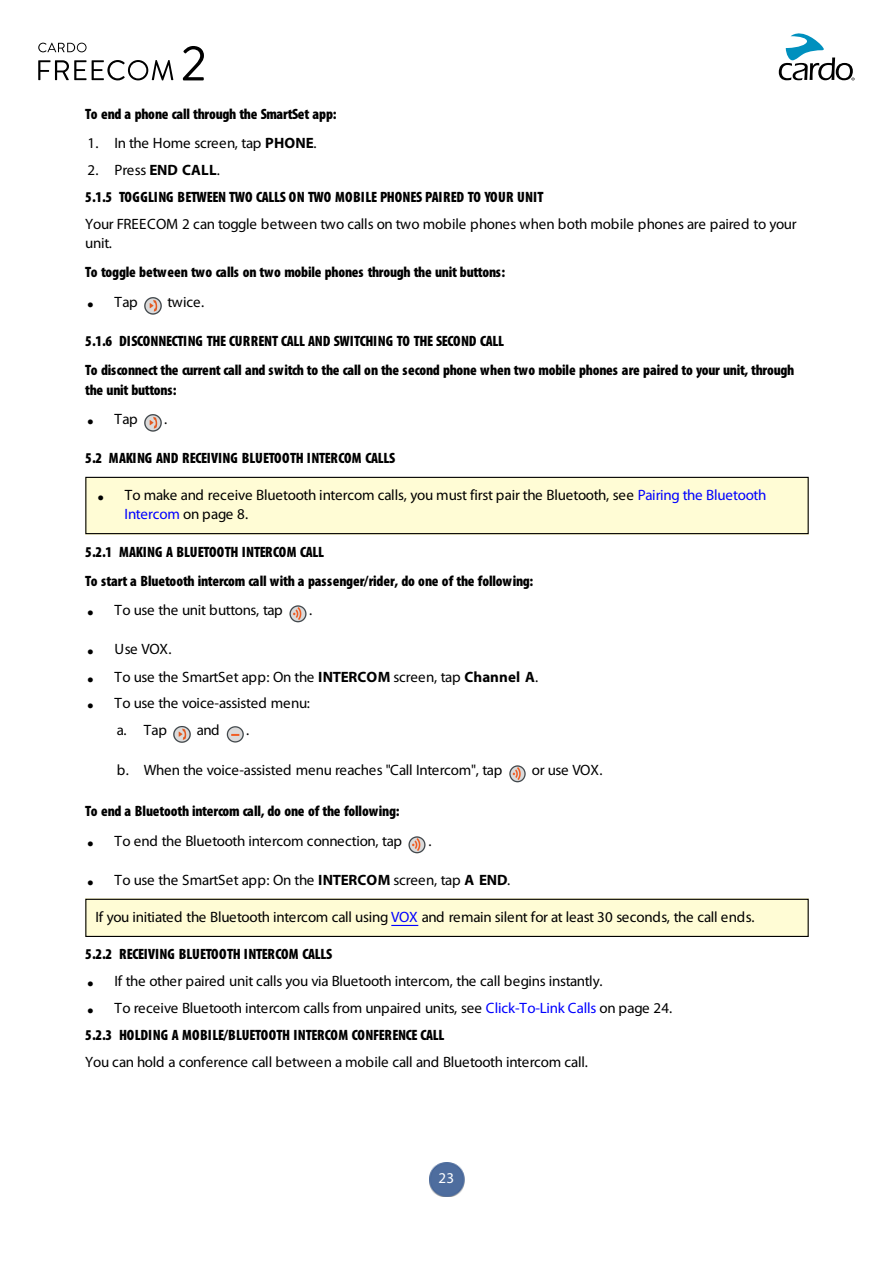
<style>
.page{position:relative;width:893px;height:1263px;background:#fff}
.page>*{position:absolute;margin:0;border:0;box-sizing:border-box;transform-origin:0 0}
.t1{font:15px/26.8px "Myriad Pro";letter-spacing:-.02em;color:#000}
.t2{font:900 condensed 15px/29.4px "Myriad Pro";letter-spacing:-.015em;color:#000}
.t3{font:15px "Myriad Pro";letter-spacing:-.025em;color:#00f}
.t4{font:700 15px "Myriad Pro";letter-spacing:.005em;color:#000}
.t5{font:15px "Myriad Pro";color:#fff}
.t6{font:6px "MS Gothic";color:#000}
.s1{font-weight:400;font-stretch:normal}
.s2{font-weight:700;font-stretch:normal}
.s3{font-weight:400}
.s4{font-weight:900;font-stretch:condensed}
.s5{color:#00f}
.s6{color:#000}
.s7{font-weight:700}
</style>
<div class="page">
<img style="left:430px;top:1162px;width:34px;height:35px">
<img style="left:144px;top:297px;width:18px;height:18px">
<img style="left:144px;top:414px;width:18px;height:18px">
<div style="left:85px;top:477px;width:724px;height:57px;background:#fffcd5"></div>
<div style="left:85px;top:477px;width:724px;height:57px;border:1px solid #000"></div>
<img style="left:289px;top:605px;width:18px;height:18px">
<img style="left:173px;top:726px;width:18px;height:17px">
<img style="left:226px;top:726px;width:18px;height:17px">
<img style="left:509px;top:765px;width:17px;height:18px">
<img style="left:408px;top:836px;width:18px;height:18px">
<div style="left:85px;top:899px;width:724px;height:38px;background:#fffcd5"></div>
<svg style="left:391px;top:925px;width:27px;height:1px"></svg>
<div style="left:85px;top:899px;width:724px;height:38px;border:1px solid #000"></div>
<svg style="left:38px;top:60px;width:135px;height:20px"></svg>
<svg style="left:38px;top:43px;width:49px;height:9px"></svg>
<svg style="left:183px;top:46px;width:21px;height:34px"></svg>
<svg style="left:779px;top:33px;width:76px;height:47px"></svg>
<p class="t2" style="left:115px;top:99px;width:224px;text-indent:-29px">To end a phone call through the SmartSet app:<br><span class="s1">In the Home screen, tap</span> <span class="s2">PHONE</span><span class="s1">.</span></p>
<p class="t1" style="left:88px;top:130px;width:12px">1.</p>
<p class="t1" style="left:88px;top:157px;width:12px">2.</p>
<p class="t4" style="left:114px;top:162px;width:107px"><span class="s3">Press</span> END CALL<span class="s3">.</span></p>
<p class="t2" style="left:119px;top:183px;width:426px">TOGGLING BETWEEN TWO CALLS ON TWO MOBILE PHONES PAIRED TO YOUR UNIT</p>
<p class="t1" style="left:85px;top:184px;width:713px"><span class="s4">5.1.5<br></span>Your FREECOM 2 can toggle between two calls on two mobile phones when both mobile phones are paired to your</p>
<p class="t1" style="left:85px;top:230px;width:28px">unit.</p>
<p class="t2" style="left:85px;top:258px;width:421px">To toggle between two calls on two mobile phones through the unit buttons:</p>
<p class="t1" style="left:167px;top:288px;width:38px">twice.</p>
<p class="t1" style="left:115px;top:288px;width:25px">Tap</p>
<p class="t6" style="left:88px;top:301px;width:7px">●</p>
<p class="t2" style="left:119px;top:327px;width:387px">DISCONNECTING THE CURRENT CALL AND SWITCHING TO THE SECOND CALL</p>
<p class="t2" style="left:85px;top:327px;width:711px">5.1.6<br>To disconnect the current call and switch to the call on the second phone when two mobile phones are paired to your unit, through</p>
<p class="t2" style="left:164px;top:375px;width:14px;text-indent:-79px">the unit buttons: <span class="s1">.</span></p>
<p class="t1" style="left:115px;top:405px;width:25px">Tap</p>
<p class="t6" style="left:88px;top:418px;width:7px">●</p>
<p class="t2" style="left:85px;top:444px;width:18px">5.2</p>
<p class="t2" style="left:109px;top:444px;width:288px">MAKING AND RECEIVING BLUETOOTH INTERCOM CALLS</p>
<p class="t6" style="left:98px;top:495px;width:7px">●</p>
<p class="t1" style="left:125px;top:482px;width:643px">To make and receive Bluetooth intercom calls, you must first pair the Bluetooth, see <span class="s5">Pairing the Bluetooth</span></p>
<p class="t3" style="left:125px;top:506px;width:125px">Intercom <span class="s6">on page 8.</span></p>
<p class="t2" style="left:119px;top:537px;width:207px">MAKING A BLUETOOTH INTERCOM CALL</p>
<p class="t2" style="left:85px;top:537px;width:28px">5.2.1</p>
<p class="t2" style="left:85px;top:566px;width:450px">To start a Bluetooth intercom call with a passenger/rider, do one of the following:</p>
<p class="t1" style="left:309px;top:597px;width:5px">.</p>
<p class="t1" style="left:115px;top:597px;width:170px">To use the unit buttons, tap</p>
<p class="t6" style="left:88px;top:610px;width:7px">●</p>
<p class="t6" style="left:88px;top:649px;width:7px">●</p>
<p class="t6" style="left:88px;top:676px;width:7px">●</p>
<p class="t6" style="left:88px;top:703px;width:7px">●</p>
<p class="t1" style="left:115px;top:636px;width:59px">Use VOX.</p>
<p class="t1" style="left:115px;top:663px;width:425px">To use the SmartSet app: On the <span class="s7">INTERCOM</span> screen, tap <span class="s7">Channel A</span>.</p>
<p class="t1" style="left:115px;top:690px;width:197px">To use the voice-assisted menu:</p>
<p class="t1" style="left:117px;top:717px;width:11px">.a</p>
<p class="t1" style="left:144px;top:717px;width:25px">Tap</p>
<p class="t1" style="left:197px;top:717px;width:25px">and</p>
<p class="t1" style="left:246px;top:717px;width:5px">.</p>
<p class="t1" style="left:117px;top:756px;width:14px">.b</p>
<p class="t2" style="left:85px;top:797px;width:316px">To end a Bluetooth intercom call, do one of the following:</p>
<p class="t1" style="left:144px;top:756px;width:360px">When the voice-assisted menu reaches "Call Intercom ," tap</p>
<p class="t6" style="left:88px;top:840px;width:7px">●</p>
<p class="t6" style="left:88px;top:880px;width:7px">●</p>
<p class="t1" style="left:115px;top:827px;width:289px">To end the Bluetooth intercom connection, tap</p>
<p class="t1" style="left:428px;top:827px;width:5px">.</p>
<p class="t1" style="left:115px;top:867px;width:397px">To use the SmartSet app: On the <span class="s7">INTERCOM</span> screen, tap <span class="s7">A END</span>.</p>
<p class="t1" style="left:532px;top:756px;width:72px">or use VOX.</p>
<p class="t1" style="left:95px;top:904px;width:660px">If you initiated the Bluetooth intercom call using <span class="s5">VOX</span> and remain silent for at least 30 seconds, the call ends.</p>
<p class="t2" style="left:119px;top:940px;width:215px">RECEIVING BLUETOOTH INTERCOM CALLS</p>
<p class="t2" style="left:85px;top:940px;width:28px">5.2.2</p>
<p class="t6" style="left:88px;top:981px;width:7px">●</p>
<p class="t6" style="left:88px;top:1008px;width:7px">●</p>
<p class="t1" style="left:115px;top:968px;width:489px">If the other paired unit calls you via Bluetooth intercom, the call begins instantly.</p>
<p class="t1" style="left:115px;top:995px;width:559px">To receive Bluetooth intercom calls from unpaired units, see <span class="s5">Click-To-Link Calls</span> on page 24.</p>
<p class="t2" style="left:119px;top:1021px;width:327px">HOLDING A MOBILE/BLUETOOTH INTERCOM CONFERENCE CALL</p>
<p class="t1" style="left:85px;top:1022px;width:504px"><span class="s4">5.2.3<br></span>You can hold a conference call between a mobile call and Bluetooth intercom call.</p>
<p class="t5" style="left:439px;top:1170px;width:17px">23</p>
</div>
